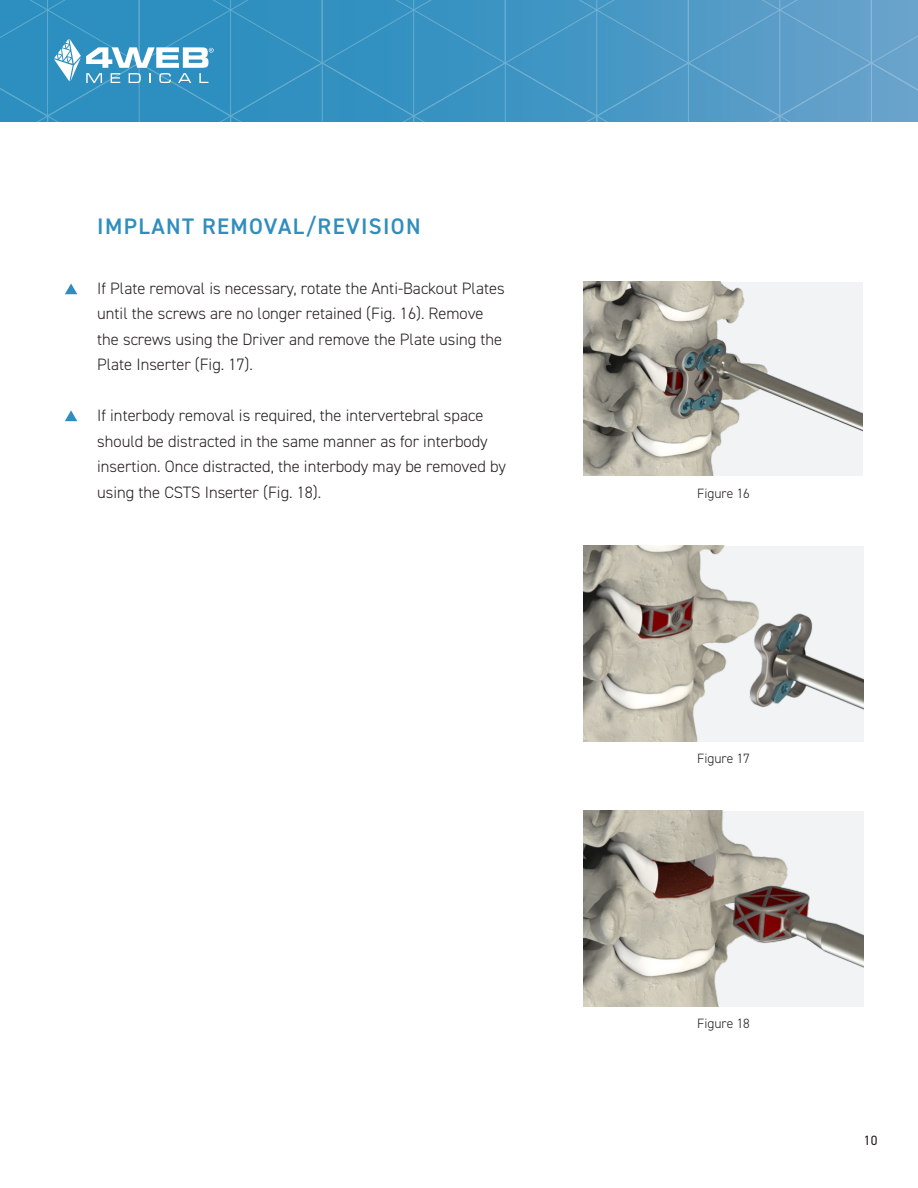
<style>
.page{position:relative;width:918px;height:1188px;background:#fff}
.page>*{position:absolute;margin:0;border:0;box-sizing:border-box;transform-origin:0 0}
.t1{font:600 22.5px "DIN2014";letter-spacing:.06em;color:#308ebe}
.t2{font:300 16.5px/25.5px "DIN2014";color:#231f20}
.t3{font:300 13.5px "DIN2014";color:#231f20}
.t4{font:13.5px "DIN2014";color:#231f20}
</style>
<div class="page">
<svg style="left:0;top:0;width:918px;height:122px;background:#4397c4"></svg>
<svg style="left:65px;top:283px;width:12px;height:11px"></svg>
<svg style="left:65px;top:410px;width:12px;height:11px"></svg>
<img style="left:583px;top:546px;width:281px;height:196px">
<img style="left:583px;top:811px;width:281px;height:196px">
<img style="left:583px;top:282px;width:279px;height:194px">
<h1 class="t1" style="left:97px;top:211px;width:325px">IMPLANT REMOVAL/REVISION</h1>
<p class="t2" style="left:97px;top:275px;width:409px">If Plate removal is necessary, rotate the Anti-Backout Plates until the screws are no longer retained (Fig. 16). Remove the screws using the Driver and remove the Plate using the Plate Inserter (Fig. 17).</p>
<p class="t2" style="left:97px;top:403px;width:411px">If interbody removal is required, the intervertebral space should be distracted in the same manner as for interbody insertion. Once distracted, the interbody may be removed by using the CSTS Inserter (Fig. 18).</p>
<p class="t3" style="left:697px;top:485px;width:54px">Figure 16</p>
<p class="t3" style="left:697px;top:750px;width:54px">Figure 17</p>
<p class="t3" style="left:697px;top:1015px;width:54px">Figure 18</p>
<p class="t4" style="left:864px;top:1131px;width:15px">10</p>
</div>
